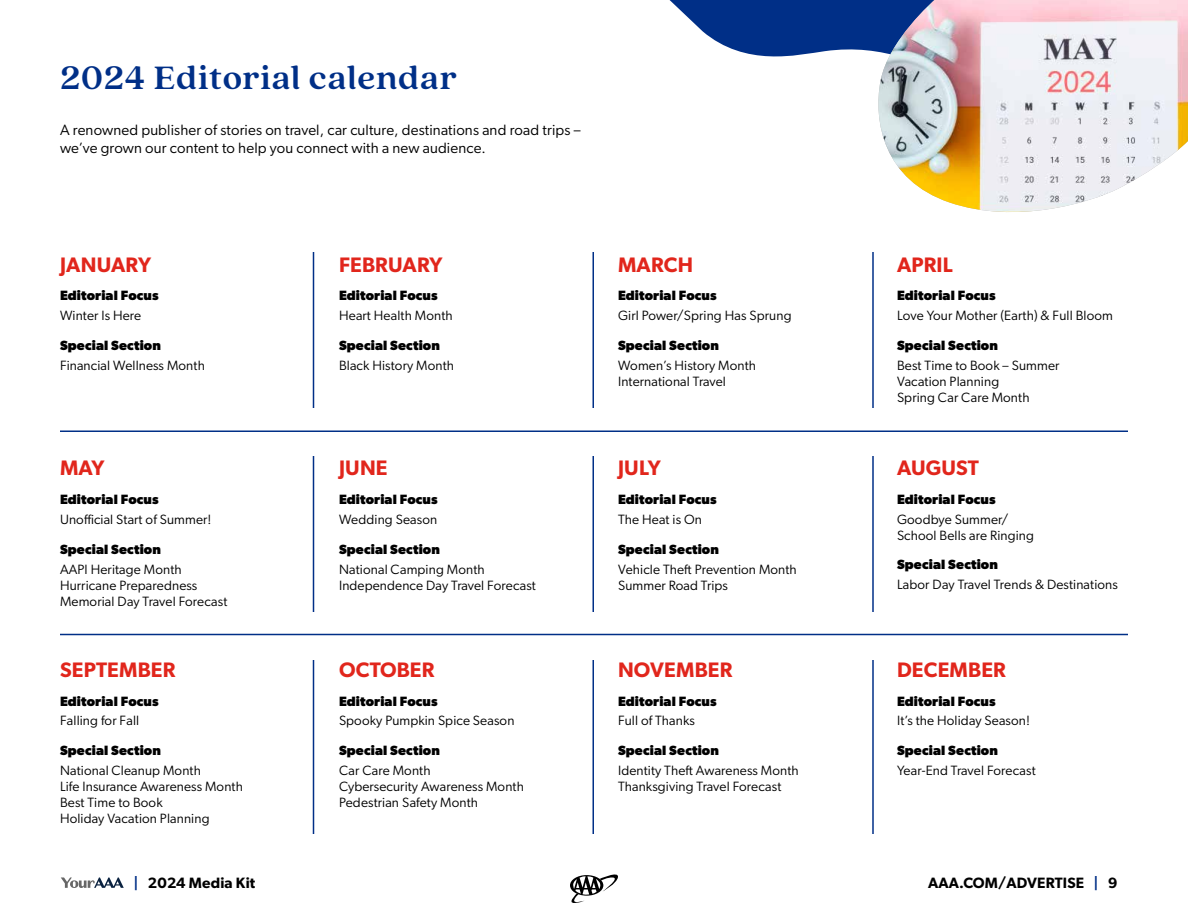
<style>
.page{position:relative;width:1188px;height:918px;background:#fff}
.page>*{position:absolute;margin:0;border:0;box-sizing:border-box;transform-origin:0 0}
.t1{font:700 36px "Quincy CF";letter-spacing:.015em;color:#002f87}
.t2{font:600 21px "Gibson";letter-spacing:.01em;color:#e1261c}
.t3{font:15px/18px "Gibson";letter-spacing:.01em;color:#000}
.t4{font:600 15px "Gibson";letter-spacing:.01em;color:#000}
.t5{font:13.5px/16.2px "Gibson";letter-spacing:.01em;color:#000}
.t6{font:700 13.5px "Gibson";letter-spacing:.01em;color:#000}
.s1{color:#002f87}
</style>
<div class="page">
<svg style="left:670px;top:0;width:203px;height:57px"></svg>
<img style="left:876px;top:0;width:312px;height:212px">
<svg style="left:61px;top:878px;width:63px;height:10px"></svg>
<svg style="left:570px;top:874px;width:48px;height:29px"></svg>
<hr style="left:60px;top:634px;width:1068px;height:1px;background:#002f87">
<hr style="left:60px;top:430px;width:1068px;height:2px;background:#002f87">
<hr style="left:313px;top:252px;width:1px;height:156px;background:#002f87">
<hr style="left:592px;top:252px;width:2px;height:156px;background:#002f87">
<hr style="left:872px;top:252px;width:2px;height:156px;background:#002f87">
<hr style="left:313px;top:456px;width:1px;height:156px;background:#002f87">
<hr style="left:592px;top:456px;width:2px;height:156px;background:#002f87">
<hr style="left:872px;top:456px;width:2px;height:156px;background:#002f87">
<hr style="left:313px;top:660px;width:1px;height:174px;background:#002f87">
<hr style="left:592px;top:660px;width:2px;height:174px;background:#002f87">
<hr style="left:872px;top:660px;width:2px;height:174px;background:#002f87">
<h1 class="t1" style="left:60px;top:52px;width:398px">2024 Editorial calendar</h1>
<p class="t3" style="left:60px;top:121px;width:522px">A renowned publisher of stories on travel, car culture, destinations and road trips – we’ve grown our content to help you connect with a new audience.</p>
<h2 class="t2" style="left:60px;top:252px;width:93px">JANUARY</h2>
<h2 class="t2" style="left:339px;top:252px;width:105px">FEBRUARY</h2>
<h2 class="t2" style="left:618px;top:252px;width:76px">MARCH</h2>
<h2 class="t2" style="left:897px;top:252px;width:57px">APRIL</h2>
<p class="t6" style="left:60px;top:288px;width:100px">Editorial Focus</p>
<p class="t6" style="left:339px;top:288px;width:100px">Editorial Focus</p>
<p class="t6" style="left:618px;top:288px;width:100px">Editorial Focus</p>
<p class="t6" style="left:897px;top:288px;width:100px">Editorial Focus</p>
<p class="t5" style="left:60px;top:307px;width:83px">Winter Is Here</p>
<p class="t5" style="left:339px;top:307px;width:115px">Heart Health Month</p>
<p class="t5" style="left:618px;top:307px;width:175px">Girl Power/Spring Has Sprung</p>
<p class="t5" style="left:897px;top:307px;width:217px">Love Your Mother (Earth) &amp; Full Bloom</p>
<p class="t6" style="left:60px;top:337px;width:102px">Special Section</p>
<p class="t6" style="left:339px;top:337px;width:102px">Special Section</p>
<p class="t6" style="left:618px;top:337px;width:102px">Special Section</p>
<p class="t6" style="left:897px;top:337px;width:102px">Special Section</p>
<p class="t5" style="left:60px;top:357px;width:146px">Financial Wellness Month</p>
<p class="t5" style="left:339px;top:357px;width:117px">Black History Month</p>
<p class="t5" style="left:618px;top:357px;width:140px">Women’s History Month<br>International Travel</p>
<p class="t5" style="left:897px;top:357px;width:164px">Best Time to Book – Summer<br>Vacation Planning<br>Spring Car Care Month</p>
<h2 class="t2" style="left:60px;top:456px;width:46px">MAY</h2>
<h2 class="t2" style="left:339px;top:456px;width:50px">JUNE</h2>
<h2 class="t2" style="left:618px;top:456px;width:44px">JULY</h2>
<h2 class="t2" style="left:897px;top:456px;width:83px">AUGUST</h2>
<p class="t6" style="left:60px;top:492px;width:100px">Editorial Focus</p>
<p class="t6" style="left:339px;top:492px;width:100px">Editorial Focus</p>
<p class="t6" style="left:618px;top:492px;width:100px">Editorial Focus</p>
<p class="t6" style="left:897px;top:492px;width:100px">Editorial Focus</p>
<p class="t5" style="left:60px;top:511px;width:153px">Unofficial Start of Summer!</p>
<p class="t6" style="left:60px;top:541px;width:102px">Special Section</p>
<p class="t5" style="left:339px;top:511px;width:100px">Wedding Season</p>
<p class="t6" style="left:339px;top:541px;width:102px">Special Section</p>
<p class="t5" style="left:618px;top:511px;width:86px">The Heat is On</p>
<p class="t6" style="left:618px;top:541px;width:102px">Special Section</p>
<p class="t5" style="left:897px;top:511px;width:138px">Goodbye Summer/<br>School Bells are Ringing</p>
<p class="t5" style="left:60px;top:561px;width:169px">AAPI Heritage Month<br>Hurricane Preparedness<br>Memorial Day Travel Forecast</p>
<p class="t5" style="left:339px;top:561px;width:198px">National Camping Month<br>Independence Day Travel Forecast</p>
<p class="t5" style="left:618px;top:561px;width:180px">Vehicle Theft Prevention Month<br>Summer Road Trips</p>
<p class="t6" style="left:897px;top:556px;width:102px">Special Section</p>
<p class="t5" style="left:897px;top:576px;width:222px">Labor Day Travel Trends &amp; Destinations</p>
<h2 class="t2" style="left:60px;top:657px;width:117px">SEPTEMBER</h2>
<h2 class="t2" style="left:339px;top:657px;width:97px">OCTOBER</h2>
<h2 class="t2" style="left:618px;top:657px;width:116px">NOVEMBER</h2>
<h2 class="t2" style="left:897px;top:657px;width:110px">DECEMBER</h2>
<p class="t6" style="left:60px;top:693px;width:100px">Editorial Focus</p>
<p class="t6" style="left:339px;top:693px;width:100px">Editorial Focus</p>
<p class="t6" style="left:618px;top:693px;width:100px">Editorial Focus</p>
<p class="t6" style="left:897px;top:693px;width:100px">Editorial Focus</p>
<p class="t5" style="left:60px;top:712px;width:81px">Falling for Fall</p>
<p class="t5" style="left:339px;top:712px;width:177px">Spooky Pumpkin Spice Season</p>
<p class="t5" style="left:618px;top:712px;width:78px">Full of Thanks</p>
<p class="t5" style="left:897px;top:712px;width:135px">It’s the Holiday Season!</p>
<p class="t6" style="left:60px;top:742px;width:102px">Special Section</p>
<p class="t6" style="left:339px;top:742px;width:102px">Special Section</p>
<p class="t6" style="left:618px;top:742px;width:102px">Special Section</p>
<p class="t6" style="left:897px;top:742px;width:102px">Special Section</p>
<p class="t5" style="left:60px;top:762px;width:184px">National Cleanup Month<br>Life Insurance Awareness Month<br>Best Time to Book<br>Holiday Vacation Planning</p>
<p class="t5" style="left:339px;top:762px;width:186px">Car Care Month<br>Cybersecurity Awareness Month<br>Pedestrian Safety Month</p>
<p class="t5" style="left:618px;top:762px;width:182px">Identity Theft Awareness Month<br>Thanksgiving Travel Forecast</p>
<p class="t5" style="left:897px;top:762px;width:140px">Year-End Travel Forecast</p>
<p class="t4" style="left:134px;top:874px;width:123px"><span class="s1">|</span> 2024 Media Kit</p>
<p class="t4" style="left:928px;top:874px;width:191px">AAA.COM/ADVERTISE <span class="s1">|</span> 9</p>
</div>
